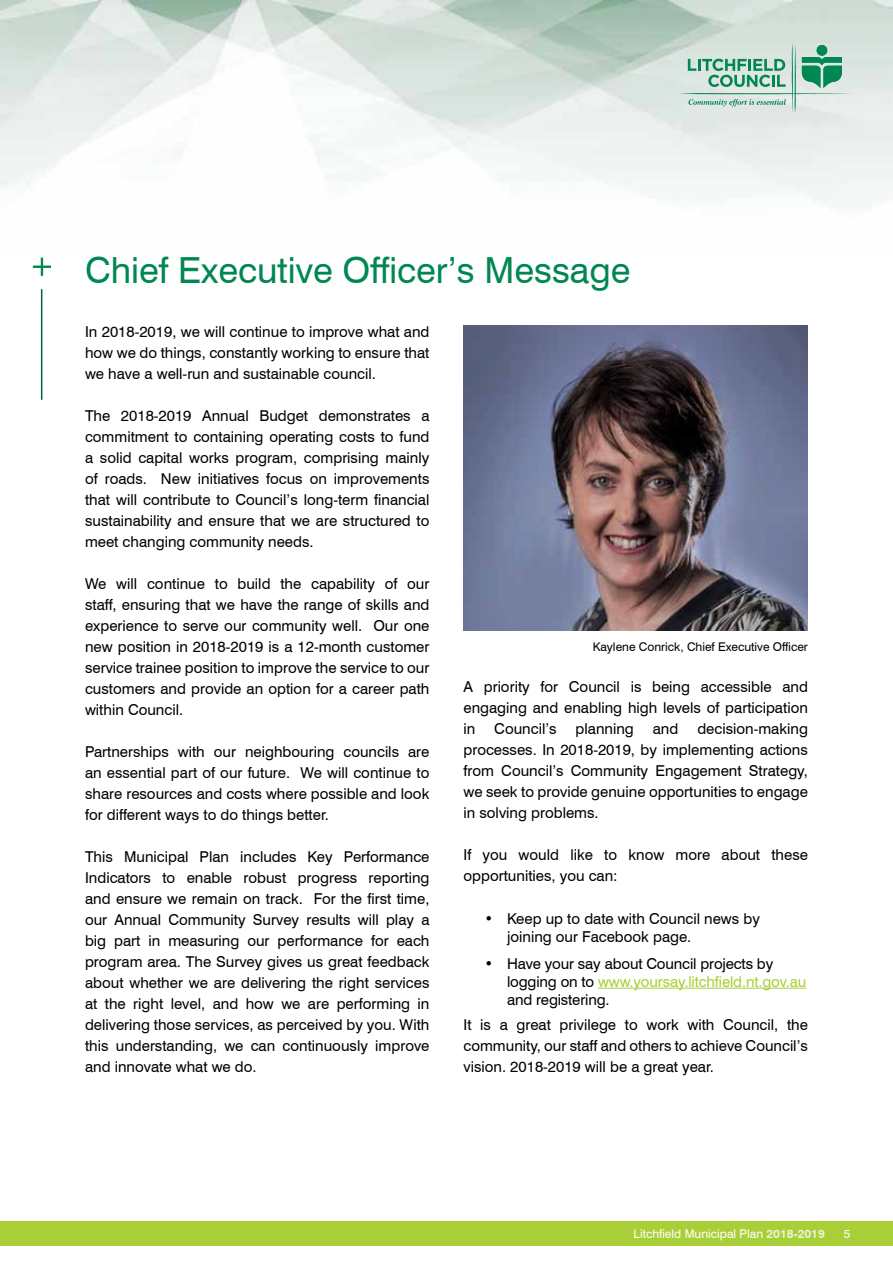
<style>
.page{position:relative;width:893px;height:1263px;background:#fff}
.page>*{position:absolute;margin:0;border:0;box-sizing:border-box;transform-origin:0 0}
.t1{font:36px "Swiss 721 BT";color:#008752}
.t2{font:15px/21px "Swiss 721 BT";color:#000;text-align:justify}
.t3{font:12px "Swiss 721 BT";color:#000}
.t4{font:12px "Swiss 721 BT";color:#fff}
.s1{color:#a9cf38}
.s2{font-weight:700;color:#ebf3d5}
</style>
<div class="page">
<div style="left:0;top:1221px;width:893px;height:24px;background:#a9cf38"></div>
<svg style="left:680px;top:43px;width:170px;height:70px;background:#b0d2c5"></svg>
<svg style="left:33px;top:258px;width:18px;height:18px"></svg>
<hr style="left:41px;top:289px;width:1px;height:111px;background:#055f3a">
<img style="left:463px;top:325px;width:345px;height:305px">
<hr style="left:598px;top:988px;width:208px;height:1px;background:#a9cf38">
<h1 class="t1" style="left:85px;top:248px;width:547px">Chief Executive Officer’s Message</h1>
<p class="t2" style="left:85px;top:321px;width:346px">In 2018-2019, we will continue to improve what and how we do things, constantly working to ensure that we have a well-run and sustainable council.</p>
<p class="t2" style="left:85px;top:405px;width:346px">The 2018-2019 Annual Budget demonstrates a commitment to containing operating costs to fund a solid capital works program, comprising mainly of roads. New initiatives focus on improvements that will contribute to Council’s long-term financial sustainability and ensure that we are structured to meet changing community needs.</p>
<p class="t2" style="left:85px;top:573px;width:346px">We will continue to build the capability of our staff, ensuring that we have the range of skills and experience to serve our community well. Our one new position in 2018-2019 is a 12-month customer service trainee position to improve the service to our customers and provide an option for a career path within Council.</p>
<p class="t2" style="left:85px;top:741px;width:346px">Partnerships with our neighbouring councils are an essential part of our future. We will continue to share resources and costs where possible and look for different ways to do things better.</p>
<p class="t2" style="left:85px;top:846px;width:346px">This Municipal Plan includes Key Performance Indicators to enable robust progress reporting and ensure we remain on track. For the first time, our Annual Community Survey results will play a big part in measuring our performance for each program area. The Survey gives us great feedback about whether we are delivering the right services at the right level, and how we are performing in delivering those services, as perceived by you. With this understanding, we can continuously improve and innovate what we do.</p>
<p class="t3" style="left:593px;top:640px;width:217px">Kaylene Conrick, Chief Executive Officer</p>
<p class="t2" style="left:463px;top:676px;width:346px">A priority for Council is being accessible and engaging and enabling high levels of participation in</p>
<p class="t2" style="left:494px;top:718px;width:64px">Council’s</p>
<p class="t2" style="left:575px;top:718px;width:60px">planning</p>
<p class="t2" style="left:653px;top:718px;width:27px">and</p>
<p class="t2" style="left:463px;top:718px;width:346px;text-indent:234px">decision-making processes. In 2018-2019, by implementing actions from Council’s Community Engagement Strategy, we seek to provide genuine opportunities to engage in solving problems.</p>
<p class="t2" style="left:463px;top:844px;width:346px">If you would like to know more about these opportunities, you can:</p>
<p class="t2" style="left:507px;top:910px;width:254px;line-height:18px;text-indent:-22px">• Keep up to date with Council news by joining our Facebook page.</p>
<p class="t2" style="left:507px;top:954px;width:301px;line-height:18px;text-align:left;text-indent:-22px">• Have your say about Council projects by logging on to <span class="s1">www.yoursay.litchfield.nt.gov.au </span>and registering.</p>
<p class="t2" style="left:463px;top:1014px;width:346px">It is a great privilege to work with Council, the community, our staff and others to achieve Council’s vision. 2018-2019 will be a great year.</p>
<p class="t4" style="left:634px;top:1226px;width:193px">Litchfield Municipal Plan <span class="s2">2018-2019</span></p>
<p class="t4" style="left:844px;top:1226px;width:8px">5</p>
</div>
